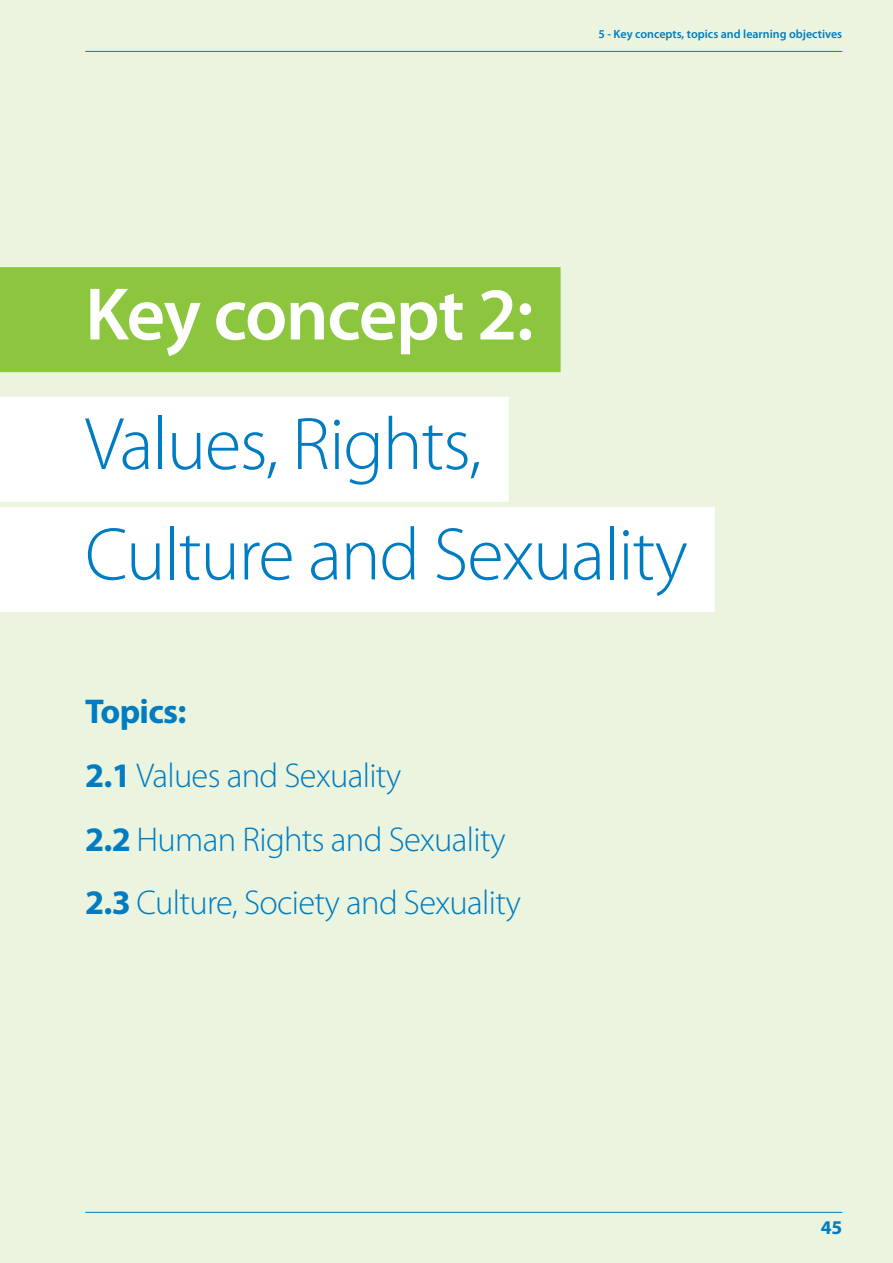
<style>
.page{position:relative;width:893px;height:1263px;background:#ebf4de}
.page>*{position:absolute;margin:0;border:0;box-sizing:border-box;transform-origin:0 0}
.t1{font:300 75px/110.4px "Myriad Pro";letter-spacing:-.02em;color:#007cc2}
.t2{font:600 75px "Myriad Pro";letter-spacing:-.02em;color:#fff}
.t3{font:300 34.5px/63.6px "Myriad Pro";letter-spacing:-.02em;color:#007cc2}
.t4{font:700 19.5px "Myriad Pro";color:#007cc2}
.t5{font:600 12px "Myriad Pro";color:#007cc2}
.s1{font-weight:700}
</style>
<div class="page">
<hr style="left:85px;top:1212px;width:757px;height:1px;background:#007cc2">
<hr style="left:85px;top:51px;width:757px;height:1px;background:#007cc2">
<div style="left:0;top:267px;width:561px;height:105px;background:#8bc63e"></div>
<div style="left:0;top:397px;width:509px;height:105px;background:#fff"></div>
<div style="left:0;top:507px;width:715px;height:105px;background:#fff"></div>
<p class="t5" style="left:598px;top:27px;width:245px">5 - Key concepts, topics and learning objectives</p>
<h1 class="t2" style="left:85px;top:267px;width:450px">Key concept 2:</h1>
<h1 class="t1" style="left:85px;top:388px;width:604px">Values, Rights,<br>Culture and Sexuality</h1>
<p class="t3" style="left:85px;top:680px;width:437px"><span class="s1">Topics:<br>2.1</span> Values and Sexuality<br><span class="s1">2.2</span> Human Rights and Sexuality<br><span class="s1">2.3</span> Culture, Society and Sexuality</p>
<p class="t4" style="left:821px;top:1215px;width:23px">45</p>
</div>
